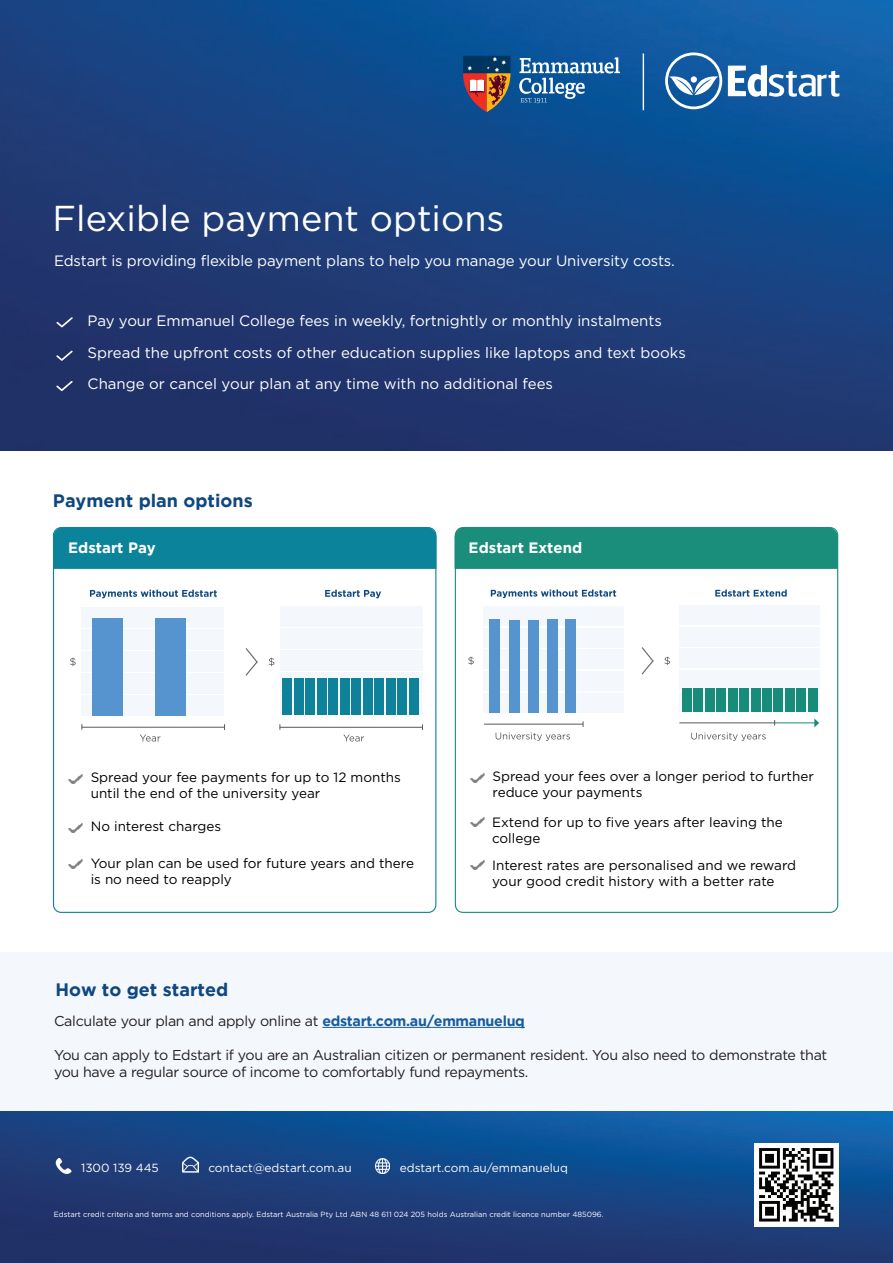
<style>
.page{position:relative;width:893px;height:1263px;background:#fff}
.page>*{position:absolute;margin:0;border:0;box-sizing:border-box;transform-origin:0 0}
.t1{font:36px "Gotham";color:#fff}
.t2{font:700 18px "Gotham";color:#0f4781}
.t3{font:15px/31.8px "Gotham";letter-spacing:-.005em;color:#fff}
.t4{font:700 15px "Gotham";color:#fff}
.t5{font:14.25px/17.1px "Gotham";letter-spacing:-.02em;color:#231f20}
.t6{font:13.5px/16.2px "Gotham";color:#000}
.t7{font:11.85px "Gotham";color:#fff}
.t8{font:7.5px "Gotham";color:#fff}
.s1{font-weight:700;color:#175d9e}
</style>
<div class="page">
<img style="left:0;top:0;width:893px;height:451px">
<svg style="left:669px;top:73px;width:49px;height:22px"></svg>
<div style="left:691px;top:76px;width:6px;height:7px;background:#fff;border-radius:50%"></div>
<svg style="left:728px;top:65px;width:111px;height:32px"></svg>
<div style="left:665px;top:53px;width:57px;height:56px;border:3px solid #fff;border-radius:50%"></div>
<svg style="left:56px;top:317px;width:17px;height:10px"></svg>
<svg style="left:56px;top:351px;width:17px;height:10px"></svg>
<svg style="left:56px;top:381px;width:17px;height:10px"></svg>
<div style="left:0;top:953px;width:893px;height:159px;background:#f4f7fc"></div>
<img style="left:0;top:1112px;width:893px;height:151px">
<img style="left:55px;top:1158px;width:16px;height:16px">
<img style="left:182px;top:1156px;width:16px;height:16px">
<img style="left:375px;top:1159px;width:15px;height:14px">
<hr style="left:643px;top:53px;width:1px;height:57px;background:#fff">
<div style="left:53px;top:527px;width:383px;height:42px;background:#0b839a"></div>
<img style="left:68px;top:774px;width:15px;height:10px">
<div style="left:53px;top:527px;width:383px;height:386px;border:1px solid #0b839a;border-radius:8px"></div>
<div style="left:455px;top:527px;width:383px;height:42px;background:#1a8d7b"></div>
<img style="left:470px;top:773px;width:15px;height:10px">
<img style="left:470px;top:817px;width:15px;height:10px">
<img style="left:470px;top:860px;width:15px;height:10px">
<div style="left:455px;top:527px;width:383px;height:386px;border:1px solid #1a8d7b;border-radius:8px"></div>
<img style="left:68px;top:823px;width:15px;height:9px">
<img style="left:68px;top:859px;width:15px;height:10px">
<hr style="left:322px;top:1027px;width:203px;height:1px;background:#175d9e">
<div style="left:82px;top:608px;width:142px;height:20px;background:#f4f8fc"></div>
<div style="left:82px;top:696px;width:142px;height:20px;background:#f4f8fc"></div>
<div style="left:82px;top:652px;width:142px;height:20px;background:#f4f8fc"></div>
<div style="left:82px;top:630px;width:142px;height:20px;background:#f4f8fc"></div>
<div style="left:82px;top:674px;width:142px;height:20px;background:#f4f8fc"></div>
<hr style="left:82px;top:727px;width:142px;height:1px;background:#59595b">
<svg style="left:140px;top:735px;width:20px;height:6px"></svg>
<div style="left:92px;top:618px;width:31px;height:98px;background:#5594ce"></div>
<div style="left:155px;top:618px;width:31px;height:98px;background:#5594ce"></div>
<div style="left:280px;top:607px;width:142px;height:20px;background:#f4f8fc"></div>
<svg style="left:280px;top:695px;width:142px;height:20px"></svg>
<div style="left:280px;top:651px;width:142px;height:20px;background:#f4f8fc"></div>
<div style="left:280px;top:629px;width:142px;height:20px;background:#f4f8fc"></div>
<svg style="left:280px;top:672px;width:142px;height:21px"></svg>
<svg style="left:343px;top:735px;width:21px;height:6px"></svg>
<div style="left:294px;top:679px;width:10px;height:36px;background:#0e829a"></div>
<div style="left:306px;top:679px;width:9px;height:36px;background:#0e829a"></div>
<div style="left:352px;top:679px;width:9px;height:36px;background:#0e829a"></div>
<div style="left:317px;top:679px;width:10px;height:36px;background:#0e829a"></div>
<div style="left:363px;top:679px;width:10px;height:36px;background:#0e829a"></div>
<div style="left:329px;top:679px;width:9px;height:36px;background:#0e829a"></div>
<div style="left:375px;top:679px;width:9px;height:36px;background:#0e829a"></div>
<div style="left:340px;top:679px;width:10px;height:36px;background:#0e829a"></div>
<div style="left:386px;top:679px;width:10px;height:36px;background:#0e829a"></div>
<div style="left:398px;top:679px;width:9px;height:36px;background:#0e829a"></div>
<div style="left:282px;top:679px;width:10px;height:36px;background:#0e829a"></div>
<div style="left:409px;top:679px;width:10px;height:36px;background:#0e829a"></div>
<svg style="left:325px;top:590px;width:56px;height:8px"></svg>
<svg style="left:90px;top:590px;width:127px;height:8px"></svg>
<hr style="left:280px;top:727px;width:142px;height:1px;background:#59595b">
<svg style="left:70px;top:658px;width:6px;height:8px"></svg>
<svg style="left:269px;top:658px;width:5px;height:8px"></svg>
<svg style="left:245px;top:648px;width:13px;height:28px"></svg>
<div style="left:483px;top:606px;width:141px;height:20px;background:#f4f8fc"></div>
<div style="left:483px;top:693px;width:141px;height:20px;background:#f4f8fc"></div>
<div style="left:483px;top:649px;width:141px;height:20px;background:#f4f8fc"></div>
<div style="left:483px;top:628px;width:141px;height:20px;background:#f4f8fc"></div>
<div style="left:483px;top:671px;width:141px;height:20px;background:#f4f8fc"></div>
<hr style="left:484px;top:724px;width:99px;height:1px;background:#59595b">
<div style="left:679px;top:605px;width:141px;height:20px;background:#f4f8fc"></div>
<svg style="left:679px;top:692px;width:141px;height:20px"></svg>
<div style="left:679px;top:648px;width:141px;height:20px;background:#f4f8fc"></div>
<div style="left:679px;top:627px;width:141px;height:20px;background:#f4f8fc"></div>
<div style="left:679px;top:670px;width:141px;height:20px;background:#f4f8fc"></div>
<div style="left:490px;top:620px;width:10px;height:93px;background:#5594ce"></div>
<hr style="left:679px;top:722px;width:96px;height:1px;background:#59595b">
<svg style="left:814px;top:718px;width:5px;height:9px"></svg>
<hr style="left:775px;top:722px;width:42px;height:1px;background:#188c7a">
<div style="left:694px;top:688px;width:9px;height:24px;background:#188c7a"></div>
<div style="left:705px;top:688px;width:9px;height:24px;background:#188c7a"></div>
<div style="left:751px;top:688px;width:9px;height:24px;background:#188c7a"></div>
<div style="left:716px;top:688px;width:10px;height:24px;background:#188c7a"></div>
<div style="left:762px;top:688px;width:10px;height:24px;background:#188c7a"></div>
<div style="left:728px;top:688px;width:9px;height:24px;background:#188c7a"></div>
<div style="left:774px;top:688px;width:9px;height:24px;background:#188c7a"></div>
<div style="left:739px;top:688px;width:10px;height:24px;background:#188c7a"></div>
<div style="left:785px;top:688px;width:10px;height:24px;background:#188c7a"></div>
<div style="left:797px;top:688px;width:9px;height:24px;background:#188c7a"></div>
<div style="left:682px;top:688px;width:9px;height:24px;background:#188c7a"></div>
<div style="left:808px;top:688px;width:10px;height:24px;background:#188c7a"></div>
<div style="left:509px;top:620px;width:10px;height:93px;background:#5594ce"></div>
<div style="left:528px;top:620px;width:10px;height:93px;background:#5594ce"></div>
<div style="left:547px;top:620px;width:10px;height:93px;background:#5594ce"></div>
<div style="left:566px;top:620px;width:10px;height:93px;background:#5594ce"></div>
<svg style="left:715px;top:589px;width:72px;height:8px"></svg>
<svg style="left:491px;top:589px;width:125px;height:9px"></svg>
<svg style="left:468px;top:657px;width:6px;height:8px"></svg>
<svg style="left:664px;top:657px;width:6px;height:8px"></svg>
<svg style="left:641px;top:647px;width:13px;height:28px"></svg>
<svg style="left:496px;top:732px;width:74px;height:9px"></svg>
<svg style="left:691px;top:732px;width:75px;height:9px"></svg>
<img style="left:755px;top:1143px;width:83px;height:83px">
<svg style="left:519px;top:57px;width:101px;height:46px;background:#3e79af"></svg>
<svg style="left:463px;top:56px;width:47px;height:56px;background:#6e5558"></svg>
<h1 class="t1" style="left:53px;top:195px;width:453px">Flexible payment options</h1>
<p class="t3" style="left:54px;top:244px;width:622px">Edstart is providing flexible payment plans to help you manage your University costs.</p>
<p class="t3" style="left:88px;top:304px;width:600px">Pay your Emmanuel College fees in weekly, fortnightly or monthly instalments<br>Spread the upfront costs of other education supplies like laptops and text books<br>Change or cancel your plan at any time with no additional fees</p>
<h2 class="t2" style="left:53px;top:490px;width:201px">Payment plan options</h2>
<p class="t4" style="left:68px;top:539px;width:89px">Edstart Pay</p>
<p class="t4" style="left:469px;top:539px;width:115px">Edstart Extend</p>
<p class="t6" style="left:91px;top:769px;width:312px">Spread your fee payments for up to 12 months until the end of the university year</p>
<p class="t6" style="left:91px;top:818px;width:132px">No interest charges</p>
<p class="t6" style="left:91px;top:854px;width:325px">Your plan can be used for future years and there is no need to reapply</p>
<p class="t6" style="left:492px;top:768px;width:323px">Spread your fees over a longer period to further reduce your payments</p>
<p class="t6" style="left:492px;top:814px;width:292px">Extend for up to five years after leaving the college</p>
<p class="t6" style="left:492px;top:857px;width:306px">Interest rates are personalised and we reward your good credit history with a better rate</p>
<h2 class="t2" style="left:55px;top:980px;width:174px">How to get started</h2>
<p class="t5" style="left:54px;top:1012px;width:472px">Calculate your plan and apply online at <span class="s1">edstart.com.au/emmanueluq</span></p>
<p class="t5" style="left:54px;top:1046px;width:775px">You can apply to Edstart if you are an Australian citizen or permanent resident. You also need to demonstrate that you have a regular source of income to comfortably fund repayments.</p>
<p class="t7" style="left:81px;top:1160px;width:79px">1300 139 445</p>
<p class="t7" style="left:208px;top:1161px;width:145px">contact@edstart.com.au</p>
<p class="t7" style="left:400px;top:1161px;width:170px">edstart.com.au/emmanueluq</p>
<p class="t8" style="left:54px;top:1210px;width:551px">Edstart credit criteria and terms and conditions apply. Edstart Australia Pty Ltd ABN 48 611 024 205 holds Australian credit licence number 485096.</p>
</div>
